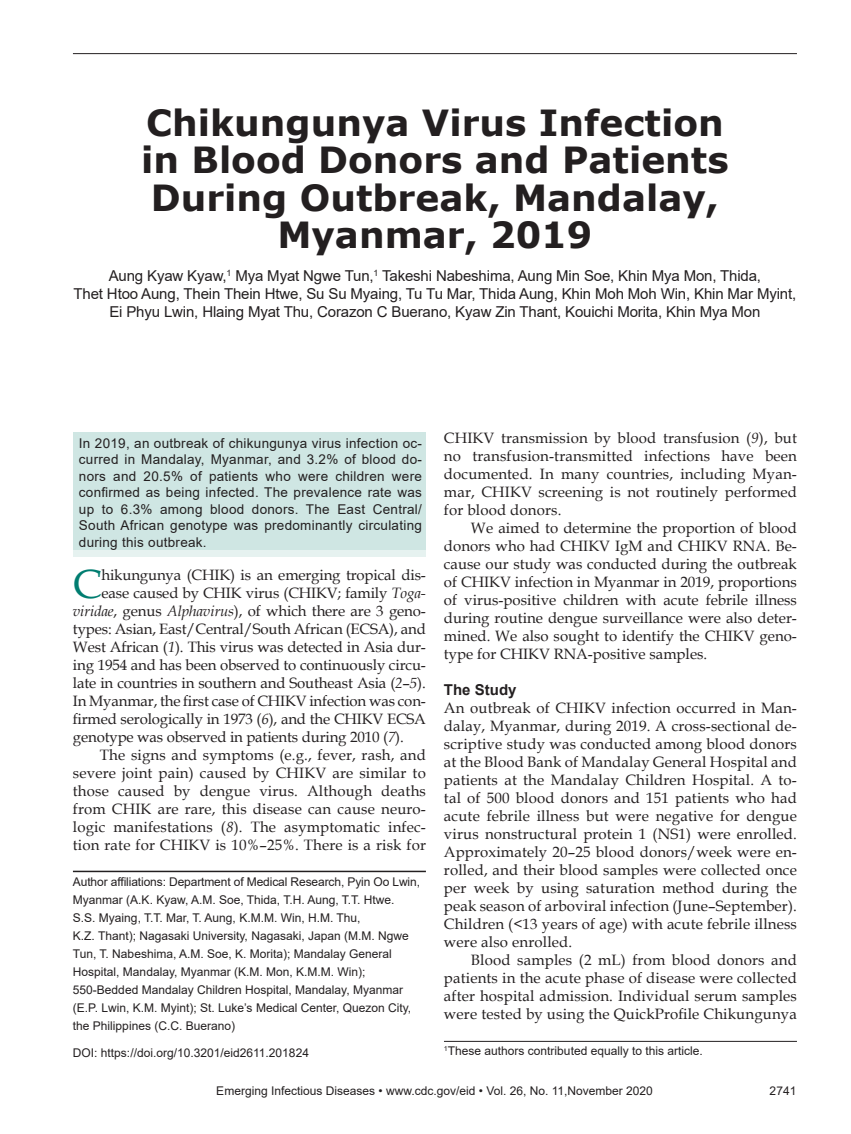
<style>
.page{position:relative;width:851px;height:1134px;background:#fff}
.page>*{position:absolute;margin:0;border:0;box-sizing:border-box;transform-origin:0 0}
.Drop_Cap{font:40.8px "Book Antiqua";color:#007d70}
.Article_Title{font:700 36px/37.5px "Verdana";color:#231f20;text-align:center}
.Body_Text{font:15px/18px "Book Antiqua";letter-spacing:.01em;color:#231f20;text-align:justify}
.BodyText2{font:15px/18px "Book Antiqua";letter-spacing:.01em;color:#231f20;text-align:justify}
.Drop_Cap-2{font:15px "Book Antiqua";letter-spacing:-.01em;color:#231f20}
.Authors{font:15px/18px "Arial";letter-spacing:-.01em;color:#231f20;text-align:center}
.t1{font:700 15px "Arial";color:#231f20}
.Abstract{font:13.5px/16.5px "Arial";letter-spacing:.02em;color:#231f20;text-align:justify}
.Affiliations{font:12px/18px "Arial";color:#231f20}
.Footnote{font:12px "Arial";color:#231f20}
.DOI{font:12px "Arial";color:#231f20}
.s1{font-style:italic}
</style>
<div class="page">
<hr style="left:73px;top:53px;width:723px;height:1px;background:#231f20">
<div style="left:73px;top:432px;width:353px;height:124px;background:#cfe6e3"></div>
<hr style="left:73px;top:871px;width:353px;height:1px;background:#231f20">
<hr style="left:444px;top:1041px;width:353px;height:1px;background:#231f20">
<p class="Article_Title" style="left:141px;top:103px;width:589px">Chikungunya Virus Infection in Blood Donors and Patients<br>During Outbreak, Mandalay,<br>Myanmar, 2019</p>
<p class="Authors" style="left:73px;top:267px;width:724px">Aung Kyaw Kyaw,<sup>1</sup> Mya Myat Ngwe Tun,<sup>1</sup> Takeshi Nabeshima, Aung Min Soe, Khin Mya Mon, Thida,<br>Thet Htoo Aung, Thein Thein Htwe, Su Su Myaing, Tu Tu Mar, Thida Aung, Khin Moh Moh Win, Khin Mar Myint,<br>Ei Phyu Lwin, Hlaing Myat Thu, Corazon C Buerano, Kyaw Zin Thant, Kouichi Morita, Khin Mya Mon</p>
<p class="Body_Text" style="left:444px;top:428px;width:354px">CHIKV transmission by blood transfusion (<span class="s1">9</span>), but no transfusion-transmitted infections have been documented. In many countries, including Myan&shy;mar, CHIKV screening is not routinely performed for blood donors.</p>
<p class="Body_Text" style="left:444px;top:518px;width:354px;text-indent:27px">We aimed to determine the proportion of blood donors who had CHIKV IgM and CHIKV RNA. Be&shy;cause our study was conducted during the outbreak of CHIKV infection in Myanmar in 2019, proportions of virus-positive children with acute febrile illness during routine dengue surveillance were also deter&shy;mined. We also sought to identify the CHIKV geno&shy;type for CHIKV RNA-positive samples.</p>
<h1 class="t1" style="left:444px;top:679px;width:74px">The Study</h1>
<p class="BodyText2" style="left:444px;top:699px;width:354px">An outbreak of CHIKV infection occurred in Man&shy;dalay, Myanmar, during 2019. A cross-sectional de&shy;scriptive study was conducted among blood donors at the Blood Bank of Mandalay General Hospital and patients at the Mandalay Children Hospital. A to&shy;tal of 500 blood donors and 151 patients who had acute febrile illness but were negative for dengue virus nonstructural protein 1 (NS1) were enrolled.<br>Approximately 20–25 blood donors/week were en&shy;rolled, and their blood samples were collected once per week by using saturation method during the peak season of arboviral infection (June–September).<br>Children (&lt;13 years of age) with acute febrile illness were also enrolled.</p>
<p class="Body_Text" style="left:444px;top:951px;width:354px;text-indent:27px">Blood samples (2 mL) from blood donors and patients in the acute phase of disease were collected after hospital admission. Individual serum samples were tested by using the QuickProfile Chikungunya</p>
<p class="Abstract" style="left:79px;top:435px;width:344px">In 2019, an outbreak of chikungunya virus infection oc&shy;curred in Mandalay, Myanmar, and 3.2% of blood do&shy;nors and 20.5% of patients who were children were confirmed as being infected. The prevalence rate was up to 6.3% among blood donors. The East Central/ South African genotype was predominantly circulating during this outbreak.</p>
<p class="Drop_Cap" style="left:73px;top:556px;width:30px">C</p>
<p class="Drop_Cap-2" style="left:101px;top:565px;width:326px">hikungunya (CHIK) is an emerging tropical dis-</p>
<p class="Drop_Cap-2" style="left:101px;top:583px;width:326px">ease caused by CHIK virus (CHIKV; family <span class="s1">Toga-</span></p>
<p class="Drop_Cap-2" style="left:73px;top:601px;width:354px"><span class="s1">viridae</span>, genus <span class="s1">Alphavirus</span>), of which there are 3 geno-</p>
<p class="Drop_Cap-2" style="left:73px;top:619px;width:354px">types: Asian, East/Central/South African (ECSA), and</p>
<p class="Drop_Cap-2" style="left:73px;top:637px;width:354px">West African (<span class="s1">1</span>). This virus was detected in Asia dur-</p>
<p class="Drop_Cap-2" style="left:73px;top:655px;width:354px">ing 1954 and has been observed to continuously circu-</p>
<p class="Drop_Cap-2" style="left:73px;top:673px;width:354px">late in countries in southern and Southeast Asia (<span class="s1">2</span>–<span class="s1">5</span>).</p>
<p class="Drop_Cap-2" style="left:73px;top:691px;width:354px">In Myanmar, the first case of CHIKV infection was con-</p>
<p class="Drop_Cap-2" style="left:73px;top:709px;width:354px">firmed serologically in 1973 (<span class="s1">6</span>), and the CHIKV ECSA</p>
<p class="Drop_Cap-2" style="left:73px;top:727px;width:332px">genotype was observed in patients during 2010 (<span class="s1">7</span>).</p>
<p class="Body_Text" style="left:73px;top:746px;width:354px;text-indent:27px">The signs and symptoms (e.g., fever, rash, and severe joint pain) caused by CHIKV are similar to those caused by dengue virus. Although deaths from CHIK are rare, this disease can cause neuro&shy;logic manifestations (<span class="s1">8</span>). The asymptomatic infec&shy;tion rate for CHIKV is 10%–25%. There is a risk for</p>
<p class="Affiliations" style="left:73px;top:872px;width:348px">Author affiliations: Department of Medical Research, Pyin Oo Lwin, Myanmar (A.K. Kyaw, A.M. Soe, Thida, T.H. Aung, T.T. Htwe.<br>S.S. Myaing, T.T. Mar, T. Aung, K.M.M. Win, H.M. Thu,<br>K.Z. Thant); Nagasaki University, Nagasaki, Japan (M.M. Ngwe Tun, T. Nabeshima, A.M. Soe, K. Morita); Mandalay General Hospital, Mandalay, Myanmar (K.M. Mon, K.M.M. Win); 550-Bedded Mandalay Children Hospital, Mandalay, Myanmar (E.P. Lwin, K.M. Myint); St. Luke’s Medical Center, Quezon City, the Philippines (C.C. Buerano)</p>
<p class="DOI" style="left:73px;top:1044px;width:237px">DOI: https://doi.org/10.3201/eid2611.201824</p>
<p class="Footnote" style="left:444px;top:1043px;width:260px"><sup>1</sup>These authors contributed equally to this article.</p>
<p class="Affiliations" style="left:216px;top:1082px;width:438px">Emerging Infectious Diseases • www.cdc.gov/eid • Vol. 26, No. 11,November 2020</p>
<p class="Affiliations" style="left:769px;top:1082px;width:28px">2741</p>
</div>
